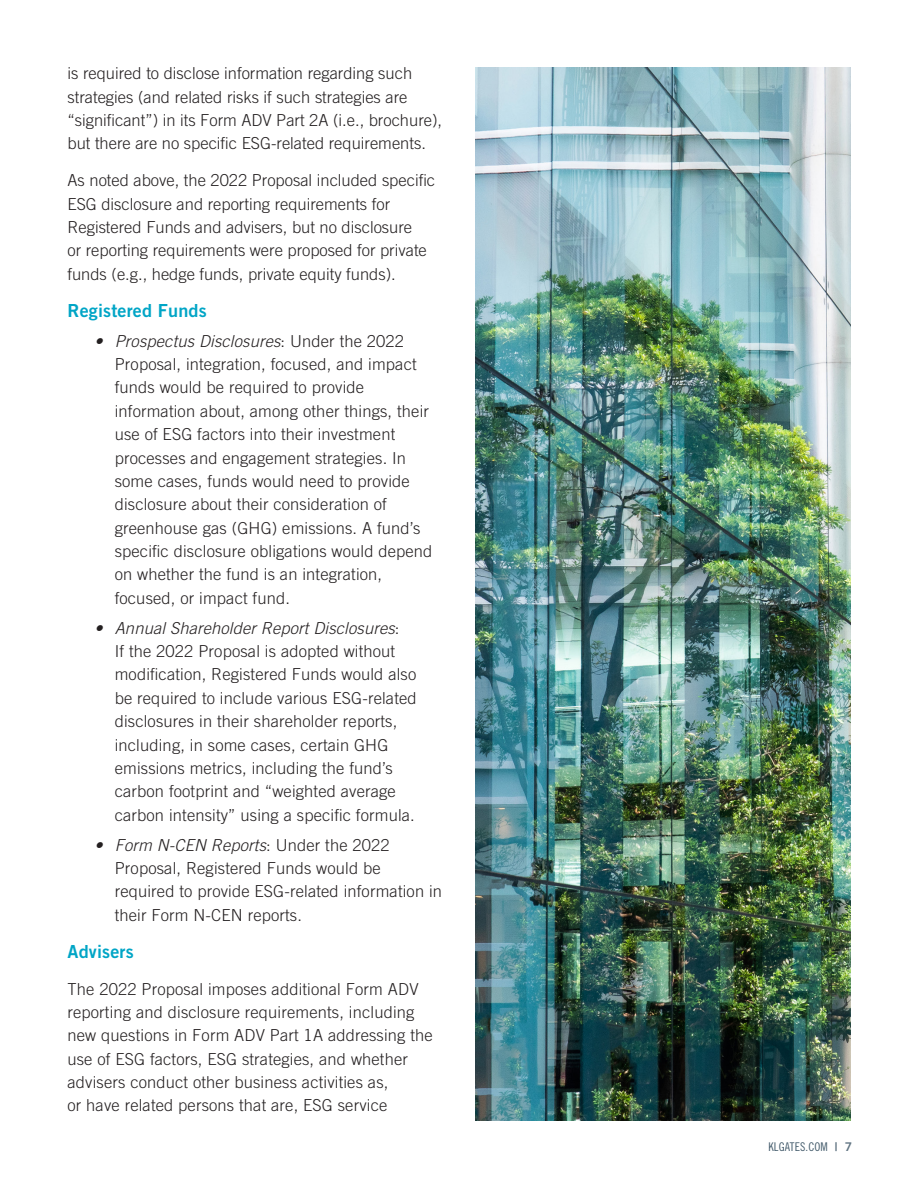
<style>
.page{position:relative;width:918px;height:1188px;background:#fff}
.page>*{position:absolute;margin:0;border:0;box-sizing:border-box;transform-origin:0 0}
.Main_Content{font:18px "Trade Gothic LT Std Bd 2";letter-spacing:.01em;color:#00a5c6}
.Main_Content-2{font:300 16.5px/23.4px "Trade Gothic LT Std";letter-spacing:.01em;color:#231f20}
.t1{font:12px "Trade Gothic LT Std Cn 18";letter-spacing:.01em;color:#445c6c}
.s1{font-style:italic}
.s2{font-family:"Trade Gothic LT Std Bd 2";color:#607482}
</style>
<div class="page">
<img style="left:476px;top:68px;width:374px;height:1052px">
<p class="Main_Content-2" style="left:68px;top:62px;width:376px">is required to disclose information regarding such strategies (and related risks if such strategies are “significant”) in its Form ADV Part 2A (i.e., brochure), but there are no specific ESG-related requirements.</p>
<p class="Main_Content-2" style="left:68px;top:169px;width:369px">As noted above, the 2022 Proposal included specific ESG disclosure and reporting requirements for Registered Funds and advisers, but no disclosure<br>or reporting requirements were proposed for private funds (e.g., hedge funds, private equity funds).</p>
<p class="Main_Content" style="left:68px;top:299px;width:141px">Registered Funds</p>
<p class="Main_Content-2" style="left:115px;top:329px;width:319px;text-indent:-20px"><span class="s1">• Prospectus Disclosures</span>: Under the 2022<br>Proposal, integration, focused, and impact funds would be required to provide information about, among other things, their use of ESG factors into their investment processes and engagement strategies. In some cases, funds would need to provide disclosure about their consideration of greenhouse gas (GHG) emissions. A fund’s specific disclosure obligations would depend on whether the fund is an integration, focused, or impact fund.</p>
<p class="Main_Content-2" style="left:115px;top:616px;width:303px;text-indent:-20px"><span class="s1">• Annual Shareholder Report Disclosures</span>:<br>If the 2022 Proposal is adopted without modification, Registered Funds would also be required to include various ESG-related disclosures in their shareholder reports, including, in some cases, certain GHG emissions metrics, including the fund’s carbon footprint and “weighted average carbon intensity” using a specific formula.</p>
<p class="Main_Content-2" style="left:115px;top:833px;width:329px;text-indent:-20px"><span class="s1">• Form N-CEN Reports</span>: Under the 2022<br>Proposal, Registered Funds would be required to provide ESG-related information in their Form N-CEN reports.</p>
<p class="Main_Content" style="left:68px;top:940px;width:68px">Advisers</p>
<p class="Main_Content-2" style="left:68px;top:977px;width:367px">The 2022 Proposal imposes additional Form ADV reporting and disclosure requirements, including new questions in Form ADV Part 1A addressing the use of ESG factors, ESG strategies, and whether advisers conduct other business activities as,<br>or have related persons that are, ESG service</p>
<p class="t1" style="left:769px;top:1139px;width:85px">KLGATES.COM <span class="s2">| 7</span></p>
</div>
